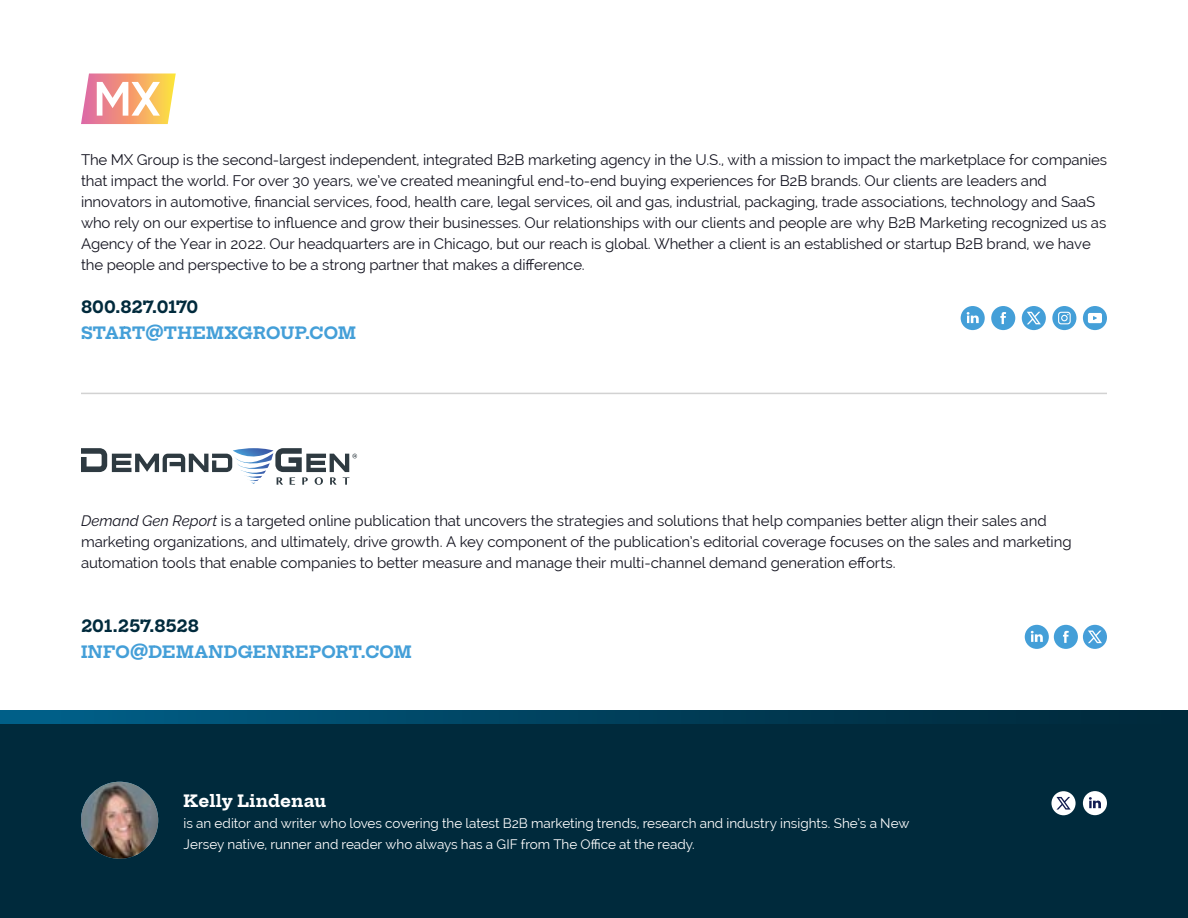
<style>
.page{position:relative;width:1188px;height:918px;background:#fff}
.page>*{position:absolute;margin:0;border:0;box-sizing:border-box;transform-origin:0 0}
.t1{font:700 16.5px "Hepta Slab";letter-spacing:.02em;color:#449fd8}
.t2{font:700 16.5px "Hepta Slab";letter-spacing:-.01em;color:#002a3c}
.t3{font:700 16.5px "Hepta Slab";letter-spacing:.005em;color:#fff}
.t4{font:15px/21px "Raleway";letter-spacing:-.01em;color:#151521}
.t5{font:13.5px/21px "Raleway";color:#fff}
.s1{font-style:italic}
</style>
<div class="page">
<div style="left:0;top:723px;width:1188px;height:195px;background:#002a3c"></div>
<svg style="left:0;top:710px;width:1188px;height:14px;background:#00425e"></svg>
<img style="left:81px;top:782px;width:77px;height:77px;border-radius:39px">
<div style="left:1083px;top:791px;width:24px;height:24px;background:#fff;border-radius:50%"></div>
<svg style="left:1089px;top:797px;width:12px;height:11px"></svg>
<hr style="left:81px;top:393px;width:1026px;height:1px;background:#d2d2d2">
<svg style="left:81px;top:74px;width:95px;height:50px"></svg>
<div style="left:991px;top:306px;width:24px;height:24px;background:#449fd8;border-radius:50%"></div>
<svg style="left:1000px;top:312px;width:6px;height:12px"></svg>
<div style="left:961px;top:306px;width:24px;height:24px;background:#449fd8;border-radius:50%"></div>
<svg style="left:967px;top:312px;width:12px;height:11px"></svg>
<div style="left:1052px;top:306px;width:24px;height:24px;background:#449fd8;border-radius:50%"></div>
<svg style="left:1058px;top:312px;width:13px;height:12px"></svg>
<div style="left:1022px;top:306px;width:24px;height:24px;background:#449fd8;border-radius:50%"></div>
<svg style="left:1027px;top:312px;width:14px;height:12px"></svg>
<div style="left:1083px;top:306px;width:24px;height:24px;background:#449fd8;border-radius:50%"></div>
<svg style="left:1088px;top:313px;width:14px;height:10px"></svg>
<svg style="left:81px;top:448px;width:276px;height:37px"></svg>
<div style="left:1054px;top:625px;width:24px;height:24px;background:#449fd8;border-radius:50%"></div>
<svg style="left:1063px;top:631px;width:6px;height:12px"></svg>
<div style="left:1025px;top:625px;width:24px;height:24px;background:#449fd8;border-radius:50%"></div>
<svg style="left:1031px;top:631px;width:12px;height:11px"></svg>
<div style="left:1083px;top:625px;width:24px;height:24px;background:#459ed9;border-radius:50%"></div>
<svg style="left:1088px;top:631px;width:14px;height:12px"></svg>
<div style="left:1051px;top:791px;width:25px;height:24px;background:#fff;border-radius:50%"></div>
<svg style="left:1056px;top:797px;width:15px;height:13px"></svg>
<p class="t4" style="left:81px;top:149px;width:1028px">The MX Group is the second-largest independent, integrated B2B marketing agency in the U.S., with a mission to impact the marketplace for companies that impact the world. For over 30 years, we’ve created meaningful end-to-end buying experiences for B2B brands. Our clients are leaders and innovators in automotive, financial services, food, health care, legal services, oil and gas, industrial, packaging, trade associations, technology and SaaS who rely on our expertise to influence and grow their businesses. Our relationships with our clients and people are why B2B Marketing recognized us as Agency of the Year in 2022. Our headquarters are in Chicago, but our reach is global. Whether a client is an established or startup B2B brand, we have the people and perspective to be a strong partner that makes a difference.</p>
<p class="t2" style="left:81px;top:298px;width:119px">800.827.0170</p>
<p class="t1" style="left:81px;top:324px;width:276px">START@THEMXGROUP.COM</p>
<p class="t4" style="left:81px;top:510px;width:992px"><span class="s1">Demand Gen Report</span> is a targeted online publication that uncovers the strategies and solutions that help companies better align their sales and marketing organizations, and ultimately, drive growth. A key component of the publication’s editorial coverage focuses on the sales and marketing automation tools that enable companies to better measure and manage their multi-channel demand generation efforts.</p>
<p class="t2" style="left:81px;top:617px;width:120px">201.257.8528</p>
<p class="t1" style="left:81px;top:642px;width:332px">INFO@DEMANDGENREPORT.COM</p>
<p class="t3" style="left:184px;top:792px;width:144px">Kelly Lindenau</p>
<p class="t5" style="left:184px;top:813px;width:727px">is an editor and writer who loves covering the latest B2B marketing trends, research and industry insights. She’s a New<br>Jersey native, runner and reader who always has a GIF from The Office at the ready.</p>
</div>
